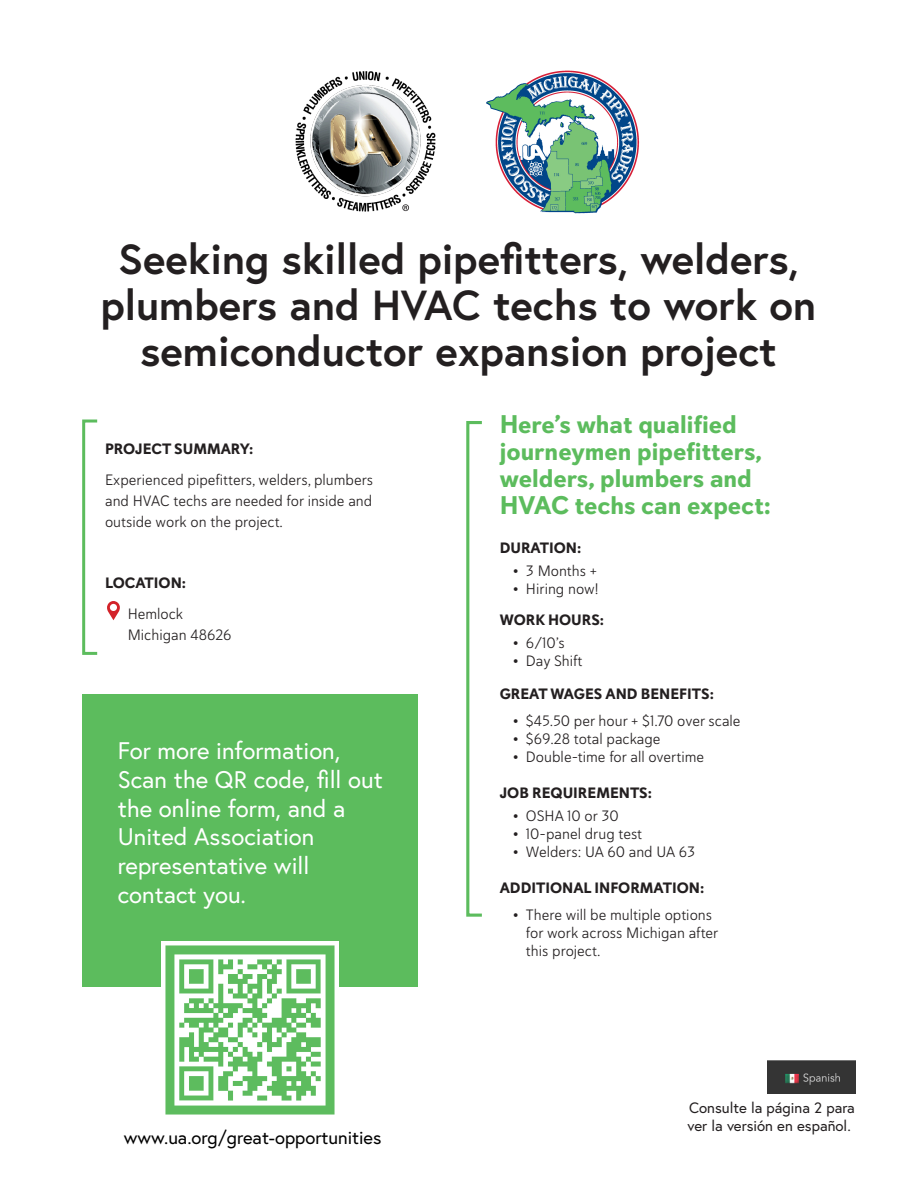
<style>
.page{position:relative;width:918px;height:1188px;background:#fff}
.page>*{position:absolute;margin:0;border:0;box-sizing:border-box;transform-origin:0 0}
.t1{font:700 42px/46.2px "Europa";color:#231f20;text-align:center}
.t2{font:700 25.5px/27px "Davis Sans";color:#5cbc5d}
.t3{font:24px/28.8px "Europa";color:#fff}
.t4{font:18.45px "Europa";color:#000}
.t5{font:15px/21px "Haboro Soft Nor Boo";color:#231f20}
.t6{font:700 15px "Davis Sans";color:#231f20}
.t7{font:15px/18px "Europa";color:#231f20}
.s1{font-family:"Times New Roman"}
</style>
<div class="page">
<div style="left:82px;top:694px;width:336px;height:293px;background:#5cbc5d"></div>
<svg style="left:107px;top:601px;width:13px;height:19px"></svg>
<div style="left:82px;top:420px;width:17px;height:235px;border:3px solid #5cbc5d"></div>
<div style="left:466px;top:421px;width:17px;height:496px;border:3px solid #5cbc5d"></div>
<img style="left:767px;top:1061px;width:88px;height:33px">
<img style="left:295px;top:72px;width:141px;height:139px">
<img style="left:162px;top:942px;width:177px;height:173px">
<img style="left:486px;top:70px;width:154px;height:144px">
<h1 class="t1" style="left:101px;top:235px;width:717px">Seeking skilled pipefitters, welders, plumbers and HVAC techs to work on semiconductor expansion project</h1>
<p class="t6" style="left:105px;top:440px;width:150px">PROJECT SUMMARY:</p>
<p class="t5" style="left:105px;top:469px;width:270px;text-align:justify">Experienced pipefitters, welders, plumbers and HVAC techs are needed for inside and outside work on the project.</p>
<p class="t6" style="left:105px;top:574px;width:83px">LOCATION:</p>
<p class="t5" style="left:128px;top:604px;width:106px">Hemlock<br>Michigan 48626</p>
<h3 class="t3" style="left:118px;top:736px;width:267px">For more information,<br>Scan the QR code, fill out the online form, and a<br>United Association representative will contact you.</h3>
<p class="t4" style="left:124px;top:1126px;width:259px">www.ua.org/great-opportunities</p>
<h2 class="t2" style="left:500px;top:411px;width:273px">Here’s what qualified journeymen pipefitters, welders, plumbers and<br>HVAC techs can expect:</h2>
<p class="t6" style="left:500px;top:539px;width:83px">DURATION:</p>
<p class="t5" style="left:513px;top:561px;width:85px"><span class="s1">•</span> 3 Months +</p>
<p class="t5" style="left:513px;top:579px;width:87px"><span class="s1">•</span> Hiring now!</p>
<p class="t6" style="left:500px;top:611px;width:106px">WORK HOURS:</p>
<p class="t5" style="left:513px;top:633px;width:53px"><span class="s1">•</span> 6/10’s</p>
<p class="t5" style="left:513px;top:651px;width:71px"><span class="s1">•</span> Day Shift</p>
<p class="t6" style="left:500px;top:685px;width:216px">GREAT WAGES AND BENEFITS:</p>
<p class="t5" style="left:513px;top:710px;width:229px"><span class="s1">•</span> $45.50 per hour + $1.70 over scale</p>
<p class="t5" style="left:513px;top:728px;width:149px"><span class="s1">•</span> $69.28 total package</p>
<p class="t5" style="left:513px;top:746px;width:192px"><span class="s1">•</span> Double-time for all overtime</p>
<p class="t6" style="left:500px;top:784px;width:154px">JOB REQUIREMENTS:</p>
<p class="t5" style="left:513px;top:805px;width:107px"><span class="s1">•</span> OSHA 10 or 30</p>
<p class="t5" style="left:513px;top:823px;width:131px"><span class="s1">•</span> 10-panel drug test</p>
<p class="t5" style="left:513px;top:841px;width:183px"><span class="s1">•</span> Welders: UA 60 and UA 63</p>
<p class="t6" style="left:500px;top:879px;width:206px">ADDITIONAL INFORMATION:</p>
<p class="t5" style="left:526px;top:906px;width:194px;line-height:18px;text-indent:-13px"><span class="s1">•</span> There will be multiple options for work across Michigan after this project.</p>
<p class="t7" style="left:687px;top:1099px;width:169px">Consulte la página 2 para ver la versión en español.</p>
</div>
